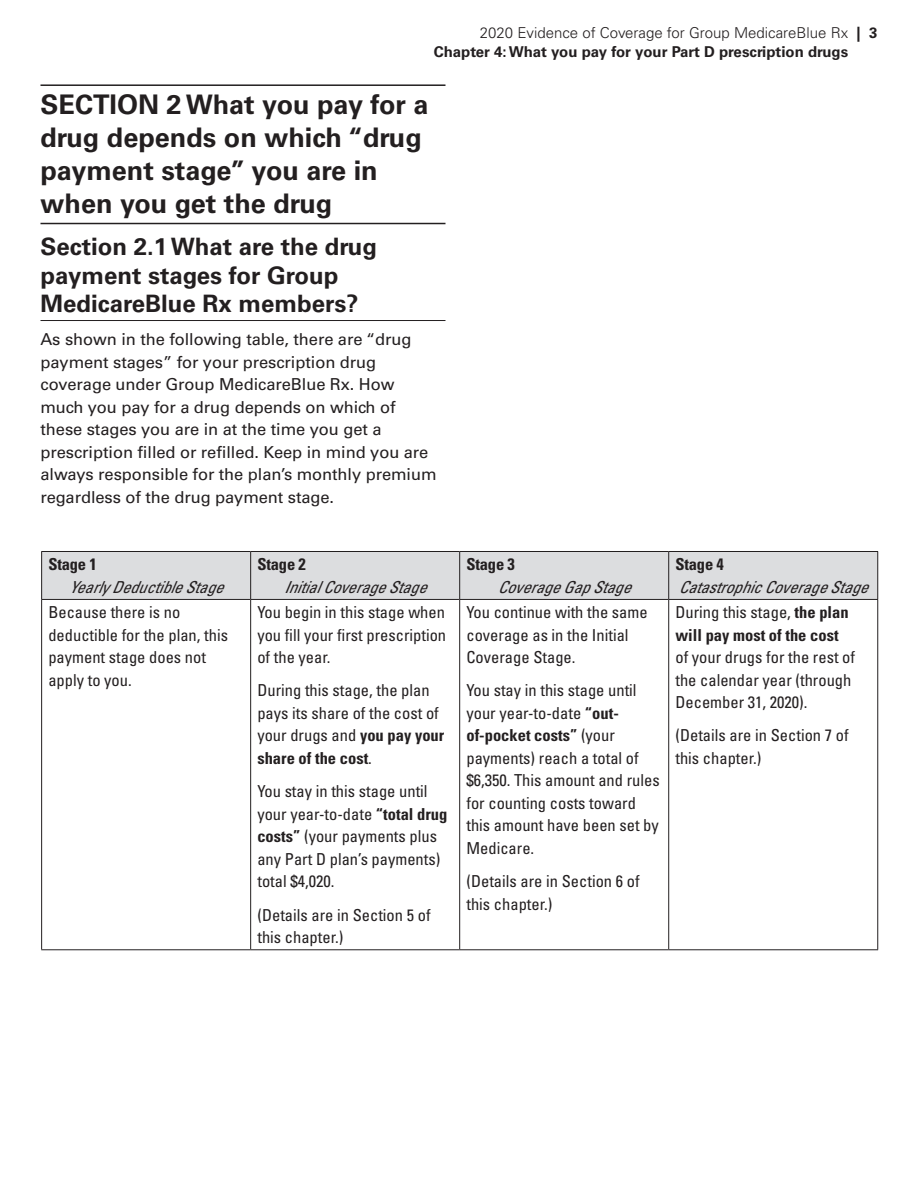
<style>
.page{position:relative;width:918px;height:1188px;background:#fff}
.page>*{position:absolute;margin:0;border:0;box-sizing:border-box;transform-origin:0 0}
._1-SECTION_HEAD_Bold{font:700 27px/33px "Univers LT Std";color:#231f20}
._2-Subsection_HEAD_B{font:700 24px/28.5px "Univers LT Std";color:#231f20}
._7b-LEGAL_TERMS_righ{font:condensed 16.5px/22.5px "Univers LT Std";color:#231f20}
._4-BODY_11pt{font:16.5px/22.5px "Univers LT Std";letter-spacing:-.005em;color:#231f20}
._11-COND{font:italic condensed 16.5px "Univers LT Std";letter-spacing:-.01em;color:#231f20}
._5-BODY_11pt{font:700 condensed 16.5px "Univers LT Std";letter-spacing:-.01em;color:#231f20}
.t1{font:700 15px/19.5px "Univers LT Std";color:#231f20;text-align:right}
.s1{font-weight:300}
.s2{color:#fff}
.s3{font-weight:700}
</style>
<div class="page">
<hr style="left:40px;top:84px;width:406px;height:2px;background:#231f20">
<hr style="left:40px;top:223px;width:406px;height:1px;background:#231f20">
<hr style="left:40px;top:320px;width:406px;height:1px;background:#231f20">
<div style="left:42px;top:552px;width:835px;height:47px;background:#dcdddf"></div>
<hr style="left:41px;top:551px;width:210px;height:1px;background:#231f20">
<hr style="left:41px;top:552px;width:1px;height:47px;background:#231f20">
<hr style="left:251px;top:551px;width:209px;height:1px;background:#231f20">
<hr style="left:250px;top:552px;width:1px;height:47px;background:#231f20">
<hr style="left:460px;top:551px;width:209px;height:1px;background:#231f20">
<hr style="left:459px;top:552px;width:1px;height:47px;background:#231f20">
<hr style="left:669px;top:551px;width:209px;height:1px;background:#231f20">
<hr style="left:668px;top:552px;width:1px;height:47px;background:#231f20">
<hr style="left:877px;top:552px;width:1px;height:47px;background:#231f20">
<hr style="left:41px;top:599px;width:210px;height:1px;background:#231f20">
<hr style="left:41px;top:600px;width:1px;height:349px;background:#231f20">
<hr style="left:251px;top:599px;width:209px;height:1px;background:#231f20">
<hr style="left:250px;top:600px;width:1px;height:349px;background:#231f20">
<hr style="left:460px;top:599px;width:209px;height:1px;background:#231f20">
<hr style="left:459px;top:600px;width:1px;height:349px;background:#231f20">
<hr style="left:669px;top:599px;width:209px;height:1px;background:#231f20">
<hr style="left:668px;top:600px;width:1px;height:349px;background:#231f20">
<hr style="left:877px;top:600px;width:1px;height:349px;background:#231f20">
<hr style="left:41px;top:949px;width:210px;height:1px;background:#231f20">
<hr style="left:251px;top:949px;width:209px;height:1px;background:#231f20">
<hr style="left:460px;top:949px;width:209px;height:1px;background:#231f20">
<hr style="left:669px;top:949px;width:209px;height:1px;background:#231f20">
<p class="t1" style="left:434px;top:23px;width:445px"><span class="s1">2020 Evidence of Coverage for Group MedicareBlue Rx</span> | 3<br>Chapter 4: What you pay for your Part D prescription drugs <span class="s2">| 3</span></p>
<p class="_1-SECTION_HEAD_Bold" style="left:40px;top:88px;width:390px">SECTION 2 What you pay for a drug depends on which “drug payment stage” you are in when you get the drug</p>
<p class="_2-Subsection_HEAD_B" style="left:40px;top:233px;width:338px">Section 2.1 What are the drug payment stages for Group<br>MedicareBlue Rx members?</p>
<p class="_4-BODY_11pt" style="left:40px;top:328px;width:398px">As shown in the following table, there are “drug payment stages” for your prescription drug coverage under Group MedicareBlue Rx. How much you pay for a drug depends on which of these stages you are in at the time you get a prescription filled or refilled. Keep in mind you are always responsible for the plan’s monthly premium regardless of the drug payment stage.</p>
<p class="_5-BODY_11pt" style="left:48px;top:554px;width:50px">Stage 1</p>
<p class="_11-COND" style="left:69px;top:576px;width:160px">Yearly DeductibleStage</p>
<p class="_5-BODY_11pt" style="left:257px;top:554px;width:50px">Stage 2</p>
<p class="_11-COND" style="left:284px;top:576px;width:148px">Initial CoverageStage</p>
<p class="_7b-LEGAL_TERMS_righ" style="left:48px;top:601px;width:181px">Because there is no deductible for the plan, this payment stage does not apply to you.</p>
<p class="_7b-LEGAL_TERMS_righ" style="left:257px;top:601px;width:190px;text-align:justify">You begin in this stage when you fill your first prescription of the year.</p>
<p class="_7b-LEGAL_TERMS_righ" style="left:257px;top:679px;width:188px">During this stage, the plan pays its share of the cost of your drugs and <span class="s3">you pay your share of the cost</span>.</p>
<p class="_7b-LEGAL_TERMS_righ" style="left:257px;top:780px;width:192px">You stay in this stage until your year-to-date <span class="s3">“total drug costs”</span> (your payments plus any Part D plan’s payments) total $4,020.</p>
<p class="_7b-LEGAL_TERMS_righ" style="left:257px;top:903px;width:175px">(Details are in Section 5 of this chapter.)</p>
<p class="_5-BODY_11pt" style="left:466px;top:554px;width:50px">Stage 3</p>
<p class="_11-COND" style="left:498px;top:576px;width:139px">CoverageGapStage</p>
<p class="_7b-LEGAL_TERMS_righ" style="left:466px;top:601px;width:183px">You continue with the same coverage as in the Initial<br>Coverage Stage.</p>
<p class="_7b-LEGAL_TERMS_righ" style="left:466px;top:679px;width:195px">You stay in this stage until your year-to-date <span class="s3">“out&shy;of-pocket costs”</span> (your payments) reach a total of $6,350. This amount and rules for counting costs toward this amount have been set by<br>Medicare.</p>
<p class="_7b-LEGAL_TERMS_righ" style="left:466px;top:870px;width:175px">(Details are in Section 6 of this chapter.)</p>
<p class="_5-BODY_11pt" style="left:675px;top:554px;width:50px">Stage 4</p>
<p class="_11-COND" style="left:679px;top:576px;width:195px">CatastrophicCoverageStage</p>
<p class="_7b-LEGAL_TERMS_righ" style="left:675px;top:601px;width:181px">During this stage, <span class="s3">the plan will pay most of the cost </span>of your drugs for the rest of the calendar year (through<br>December 31, 2020).</p>
<p class="_7b-LEGAL_TERMS_righ" style="left:675px;top:724px;width:175px">(Details are in Section 7 of this chapter.)</p>
</div>
